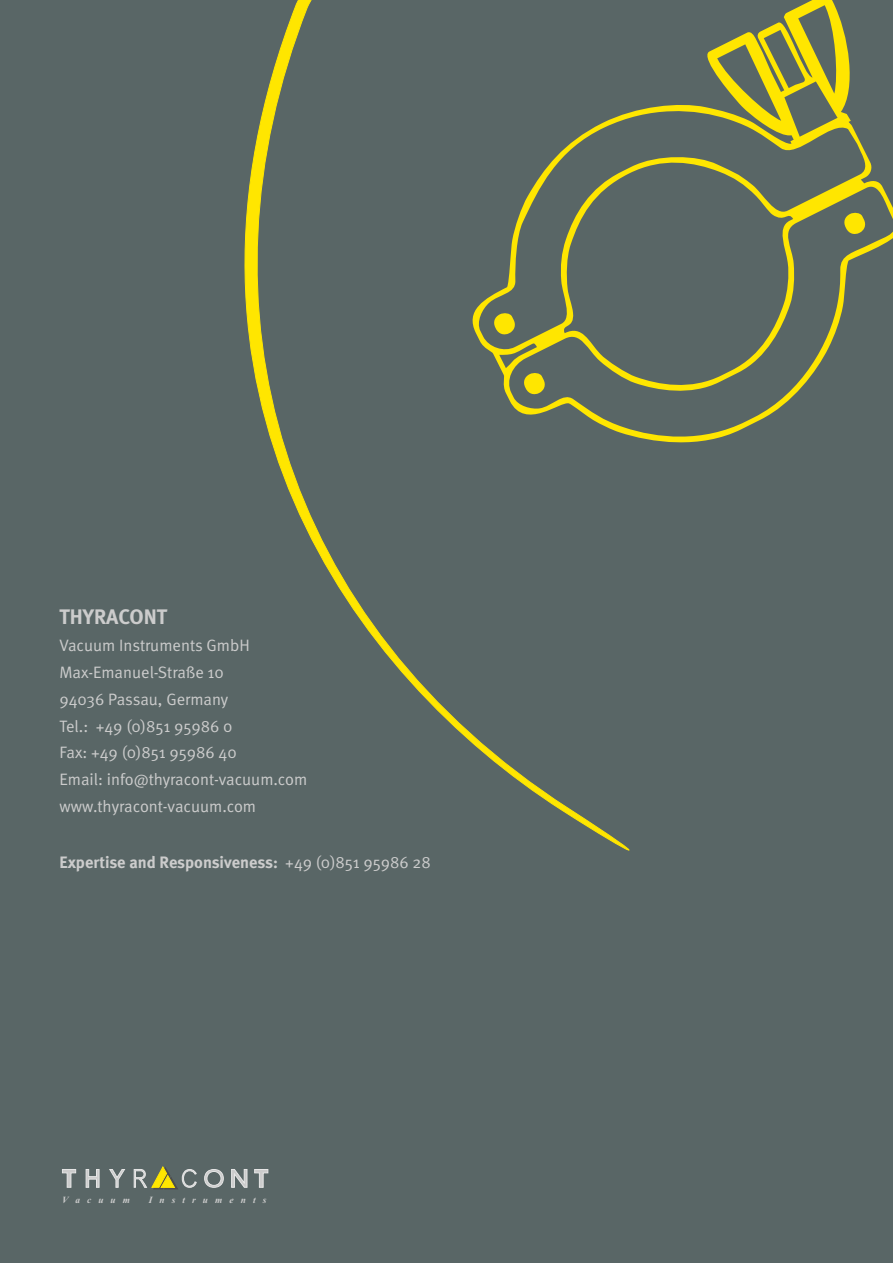
<style>
.page{position:relative;width:893px;height:1263px;background:#596666}
.page>*{position:absolute;margin:0;border:0;box-sizing:border-box;transform-origin:0 0}
.t1{font:700 21px "Meta";color:#ccc}
.t2{font:16.5px/27px "Meta Normal";color:#ccc}
.t3{font:700 16.5px "Meta";color:#ccc}
.t4{font:italic 700 9.45px "Times New Roman";color:#ccc}
.s1{font-family:"Meta Normal";font-weight:400}
</style>
<div class="page">
<svg style="left:205px;top:1169px;width:18px;height:18px"></svg>
<svg style="left:110px;top:1169px;width:15px;height:18px"></svg>
<svg style="left:62px;top:1169px;width:14px;height:18px"></svg>
<svg style="left:86px;top:1169px;width:13px;height:18px"></svg>
<svg style="left:134px;top:1166px;width:62px;height:23px"></svg>
<svg style="left:255px;top:1169px;width:13px;height:18px"></svg>
<svg style="left:232px;top:1169px;width:15px;height:18px"></svg>
<svg style="left:244px;top:0;width:386px;height:851px"></svg>
<svg style="left:464px;top:0;width:429px;height:450px"></svg>
<svg style="left:493px;top:312px;width:23px;height:24px"></svg>
<svg style="left:523px;top:372px;width:23px;height:23px"></svg>
<svg style="left:843px;top:212px;width:24px;height:23px"></svg>
<p class="t1" style="left:59px;top:604px;width:109px">THYRACONT</p>
<p class="t2" style="left:60px;top:631px;width:249px">Vacuum Instruments GmbH<br>Max-Emanuel-Straße 10<br>94036 Passau, Germany<br>Tel.: +49 (0)851 95986 0<br>Fax: +49 (0)851 95986 40<br>Email: info@thyracont-vacuum.com www.thyracont-vacuum.com</p>
<p class="t3" style="left:60px;top:852px;width:373px">Expertise and Responsiveness: <span class="s1">+49 (0)851 95986 28</span></p>
<p class="t4" style="left:62px;top:1197px;width:69px">V a c u u m</p>
<p class="t4" style="left:149px;top:1197px;width:119px">I n s t r u m e n t s</p>
</div>
